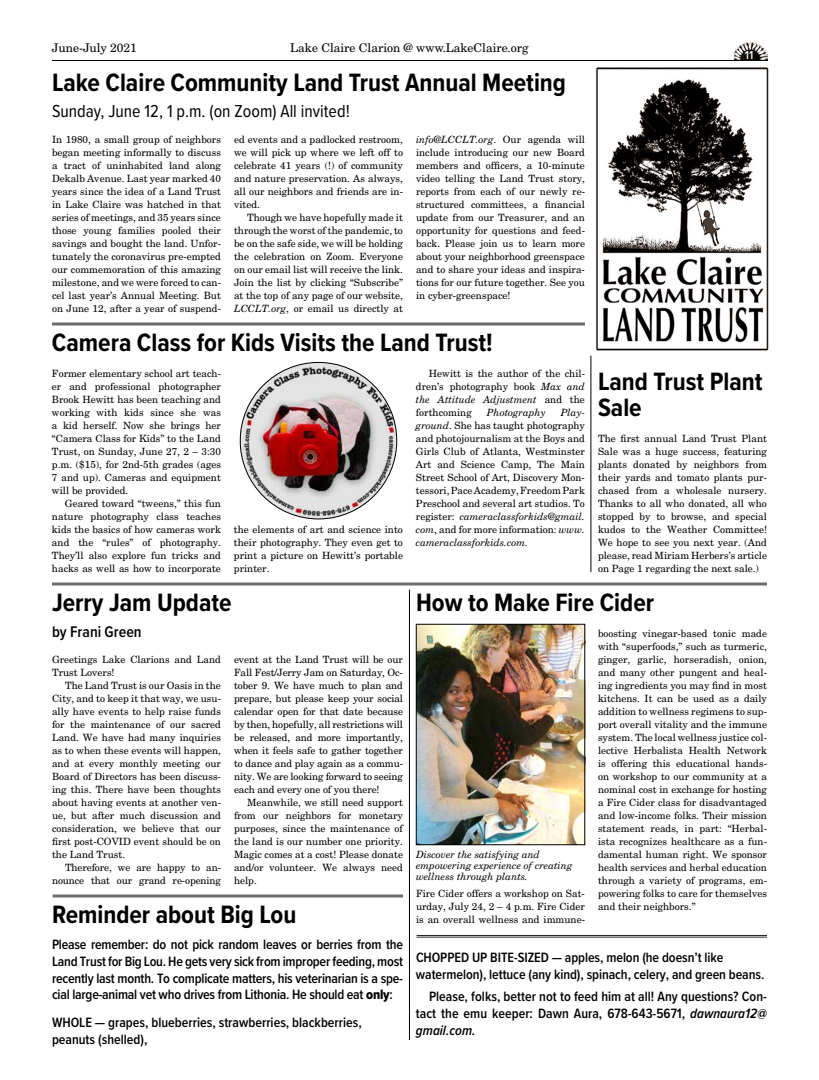
<style>
.page{position:relative;width:819px;height:1080px;background:#fff}
.page>*{position:absolute;margin:0;border:0;box-sizing:border-box;transform-origin:0 0}
.t1{font:700 26px/26px "Proxima Nova Cond";color:#000}
.t2{font:18px "Proxima Nova Cond";color:#000}
.t3{font:600 16px "Proxima Nova Cond";color:#000}
.t4{font:600 14px/16.8px "Proxima Nova Cond";letter-spacing:-.005em;color:#000;text-align:justify}
.t5{font:12px "New Century Schlbk LT Std";color:#000}
.t6{font:600 12px "Proxima Nova Cond";color:#fff}
.t7{font:10px/13px "New Century Schlbk LT Std";color:#000;text-align:justify}
.t8{font:italic 10px/11px "New Century Schlbk LT Std";color:#000}
.s1{font-style:italic}
.s2{font-family:"Proxima Nova Cond Extrabld";font-weight:400}
</style>
<div class="page">
<hr style="left:52px;top:60px;width:715px;height:1px;background:#000">
<img style="left:733px;top:42px;width:34px;height:18px">
<hr style="left:52px;top:323px;width:533px;height:1px;background:#272324">
<hr style="left:52px;top:325px;width:533px;height:1px;background:#272324">
<hr style="left:52px;top:583px;width:715px;height:1px;background:#272324">
<hr style="left:52px;top:585px;width:715px;height:1px;background:#272324">
<img style="left:596px;top:67px;width:172px;height:284px">
<img style="left:418px;top:626px;width:165px;height:217px">
<div style="left:416px;top:624px;width:169px;height:221px;border:1px solid #000"></div>
<img style="left:240px;top:362px;width:157px;height:157px;border-radius:78px">
<hr style="left:53px;top:895px;width:350px;height:1px;background:#272324">
<hr style="left:53px;top:897px;width:350px;height:1px;background:#272324">
<hr style="left:417px;top:935px;width:350px;height:1px;background:#272324">
<hr style="left:417px;top:937px;width:350px;height:1px;background:#272324">
<hr style="left:409px;top:590px;width:1px;height:450px;background:#000">
<hr style="left:590px;top:356px;width:1px;height:216px;background:#000">
<p class="t5" style="left:52px;top:40px;width:86px">June-July 2021</p>
<p class="t5" style="left:290px;top:40px;width:240px">Lake Claire Clarion @ www.LakeClaire.org</p>
<p class="t6" style="left:745px;top:47px;width:10px">11</p>
<h1 class="t1" style="left:52px;top:69px;width:516px">Lake Claire Community Land Trust Annual Meeting</h1>
<h2 class="t2" style="left:52px;top:98px;width:299px">Sunday, June 12, 1 p.m. (on Zoom) All invited!</h2>
<p class="t7" style="left:52px;top:133px;width:171px">In 1980, a small group of neighbors began meeting informally to discuss a tract of uninhabited land along Dekalb Avenue. Last year marked 40 years since the idea of a Land Trust in Lake Claire was hatched in that series of meetings, and 35 years since those young families pooled their savings and bought the land. Unfor&shy;tunately the coronavirus pre-empted our commemoration of this amazing milestone, and we were forced to can&shy;cel last year’s Annual Meeting. But on June 12, after a year of suspend-</p>
<p class="t7" style="left:234px;top:133px;width:171px">ed events and a padlocked restroom, we will pick up where we left off to celebrate 41 years (!) of community and nature preservation. As always, all our neighbors and friends are in&shy;vited.</p>
<p class="t7" style="left:416px;top:133px;width:171px"><span class="s1">info@LCCLT.org</span>. Our agenda will include introducing our new Board members and officers, a 10-minute video telling the Land Trust story, reports from each of our newly re&shy;structured committees, a financial update from our Treasurer, and an opportunity for questions and feed&shy;back. Please join us to learn more about your neighborhood greenspace and to share your ideas and inspira&shy;tions for our future together. See you in cyber-greenspace!</p>
<h1 class="t1" style="left:52px;top:329px;width:442px">Camera Class for Kids Visits the Land Trust!</h1>
<p class="t7" style="left:52px;top:367px;width:171px">Former elementary school art teach&shy;er and professional photographer Brook Hewitt has been teaching and working with kids since she was a kid herself. Now she brings her “Camera Class for Kids” to the Land Trust, on Sunday, June 27, 2 – 3:30 p.m. ($15), for 2nd-5th grades (ages 7 and up). Cameras and equipment will be provided.</p>
<p class="t7" style="left:52px;top:497px;width:171px;text-indent:13px">Geared toward “tweens,” this fun nature photography class teaches kids the basics of how cameras work and the “rules” of photography.<br>They’ll also explore fun tricks and hacks as well as how to incorporate</p>
<p class="t7" style="left:234px;top:211px;width:171px;text-indent:13px">Though we have hopefully made it through the worst of the pandemic, to be on the safe side, we will be holding the celebration on Zoom. Everyone on our email list will receive the link.<br>Join the list by clicking “Subscribe” at the top of any page of our website, <span class="s1">LCCLT.org</span>, or email us directly at</p>
<p class="t7" style="left:416px;top:367px;width:171px;text-indent:13px">Hewitt is the author of the chil&shy;dren’s photography book <span class="s1">Max and the Attitude Adjustment</span> and the forthcoming</p>
<h1 class="t1" style="left:598px;top:368px;width:166px">Land Trust Plant<br>Sale</h1>
<p class="t7" style="left:598px;top:432px;width:171px">The first annual Land Trust Plant Sale was a huge success, featuring plants donated by neighbors from their yards and tomato plants pur&shy;chased from a wholesale nursery.<br>Thanks to all who donated, all who stopped by to browse, and special kudos to the Weather Committee!<br>We hope to see you next year. (And please, read Miriam Herbers’s article on Page 1 regarding the next sale.)</p>
<h1 class="t1" style="left:416px;top:589px;width:240px">How to Make Fire Cider</h1>
<p class="t7" style="left:416px;top:406px;width:171px;text-indent:145px"><span class="s1">Play&shy;ground</span>. She has taught photography and photojournalism at the Boys and Girls Club of Atlanta, Westminster Art and Science Camp, The Main Street School of Art, Discovery Mon&shy;tessori, Pace Academy, Freedom Park Preschool and several art studios. To register: <span class="s1">cameraclassforkids@gmail. com</span>, and for more information: <span class="s1">www. cameraclassforkids.com.</span></p>
<p class="t8" style="left:487px;top:407px;width:60px">Photography</p>
<p class="t7" style="left:234px;top:523px;width:171px">the elements of art and science into their photography. They even get to print a picture on Hewitt’s portable printer.</p>
<h1 class="t1" style="left:52px;top:589px;width:181px">Jerry Jam Update</h1>
<h3 class="t3" style="left:52px;top:620px;width:91px">by Frani Green</h3>
<p class="t7" style="left:52px;top:653px;width:170px">Greetings Lake Clarions and Land<br>Trust Lovers!</p>
<p class="t7" style="left:52px;top:679px;width:171px;text-indent:13px">The Land Trust is our Oasis in the City, and to keep it that way, we usu&shy;ally have events to help raise funds for the maintenance of our sacred Land. We have had many inquiries as to when these events will happen, and at every monthly meeting our Board of Directors has been discuss&shy;ing this. There have been thoughts about having events at another ven&shy;ue, but after much discussion and consideration, we believe that our first post-COVID event should be on the Land Trust.</p>
<p class="t7" style="left:52px;top:861px;width:171px;text-align:right">Therefore, we are happy to an&shy;nounce that our grand re-opening</p>
<p class="t7" style="left:598px;top:627px;width:171px">boosting vinegar-based tonic made with “superfoods,” such as turmeric, ginger, garlic, horseradish, onion, and many other pungent and heal&shy;ing ingredients you may find in most kitchens. It can be used as a daily addition to wellness regimens to sup&shy;port overall vitality and the immune system. The local wellness justice col&shy;lective Herbalista Health Network is offering this educational hands&shy;on workshop to our community at a nominal cost in exchange for hosting a Fire Cider class for disadvantaged and low-income folks. Their mission statement reads, in part: “Herbal&shy;ista recognizes healthcare as a fun&shy;damental human right. We sponsor health services and herbal education through a variety of programs, em&shy;powering folks to care for themselves and their neighbors.”</p>
<p class="t7" style="left:234px;top:653px;width:171px">event at the Land Trust will be our Fall Fest/Jerry Jam on Saturday, Oc&shy;tober 9. We have much to plan and prepare, but please keep your social calendar open for that date because by then, hopefully, all restrictions will be released, and more importantly, when it feels safe to gather together to dance and play again as a commu&shy;nity. We are looking forward to seeing each and every one of you there!</p>
<p class="t7" style="left:234px;top:796px;width:171px;text-indent:13px">Meanwhile, we still need support from our neighbors for monetary purposes, since the maintenance of the land is our number one priority.<br>Magic comes at a cost! Please donate and/or volunteer. We always need help.</p>
<p class="t8" style="left:416px;top:849px;width:158px">Discover the satisfying and empowering experience of creating wellness through plants.</p>
<p class="t7" style="left:416px;top:887px;width:171px">Fire Cider offers a workshop on Sat&shy;urday, July 24, 2 – 4 p.m. Fire Cider is an overall wellness and immune-</p>
<h1 class="t1" style="left:52px;top:901px;width:246px">Reminder about Big Lou</h1>
<p class="t4" style="left:52px;top:936px;width:353px">Please remember: do not pick random leaves or berries from the Land Trust for Big Lou. He gets very sick from improper feeding, most recently last month. To complicate matters, his veterinarian is a spe&shy;cial large-animal vet who drives from Lithonia. He should eat <span class="s2">only</span>:</p>
<h3 class="t4" style="left:52px;top:1014px;width:311px">WHOLE — grapes, blueberries, strawberries, blackberries, peanuts (shelled),</h3>
<h3 class="t4" style="left:416px;top:949px;width:350px">CHOPPED UP BITE-SIZED — apples, melon (he doesn’t like watermelon), lettuce (any kind), spinach, celery, and green beans.</h3>
<h3 class="t4" style="left:416px;top:988px;width:353px;text-indent:13px">Please, folks, better not to feed him at all! Any questions? Con&shy;tact the emu keeper: Dawn Aura, 678-643-5671, <span class="s1">dawnaura12@ gmail.com.</span></h3>
</div>
